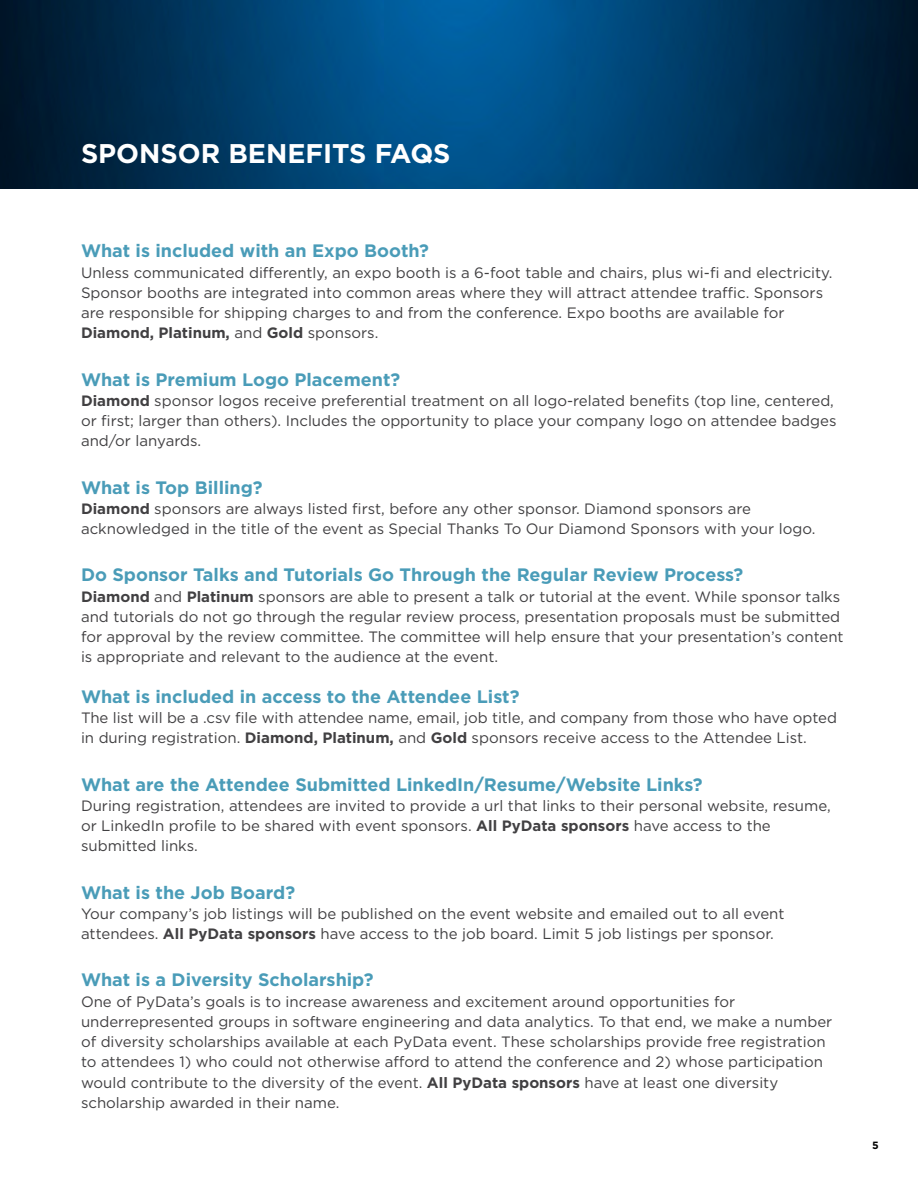
<style>
.page{position:relative;width:918px;height:1188px;background:#fff}
.page>*{position:absolute;margin:0;border:0;box-sizing:border-box;transform-origin:0 0}
.t1{font:700 27px "Gotham";color:#fff}
.t2{font:700 18px "Gotham";color:#4a9cb8}
.t3{font:15px/20.2px "Gotham";color:#414042}
.t4{font:700 10.5px "Gotham";color:#000}
.s1{font-weight:700}
</style>
<div class="page">
<img style="left:0;top:0;width:918px;height:189px">
<h1 class="t1" style="left:81px;top:136px;width:371px">SPONSOR BENEFITS FAQS</h1>
<p class="t2" style="left:81px;top:239px;width:350px">What is included with an Expo Booth?</p>
<p class="t3" style="left:81px;top:262px;width:753px">Unless communicated differently, an expo booth is a 6-foot table and chairs, plus wi-fi and electricity.<br>Sponsor booths are integrated into common areas where they will attract attendee traffic. Sponsors are responsible for shipping charges to and from the conference. Expo booths are available for <span class="s1">Diamond, Platinum,</span> and <span class="s1">Gold</span> sponsors.</p>
<p class="t2" style="left:81px;top:367px;width:321px">What is Premium Logo Placement?</p>
<p class="t3" style="left:81px;top:390px;width:757px"><span class="s1">Diamond</span> sponsor logos receive preferential treatment on all logo-related benefits (top line, centered, or first; larger than others). Includes the opportunity to place your company logo on attendee badges and/or lanyards.</p>
<p class="t2" style="left:81px;top:475px;width:183px">What is Top Billing?</p>
<p class="t3" style="left:81px;top:498px;width:736px"><span class="s1">Diamond</span> sponsors are always listed first, before any other sponsor. Diamond sponsors are acknowledged in the title of the event as Special Thanks To Our Diamond Sponsors with your logo.</p>
<p class="t2" style="left:81px;top:563px;width:664px">Do Sponsor Talks and Tutorials Go Through the Regular Review Process?</p>
<p class="t3" style="left:81px;top:586px;width:764px"><span class="s1">Diamond</span> and <span class="s1">Platinum</span> sponsors are able to present a talk or tutorial at the event. While sponsor talks and tutorials do not go through the regular review process, presentation proposals must be submitted for approval by the review committee. The committee will help ensure that your presentation’s content is appropriate and relevant to the audience at the event.</p>
<p class="t2" style="left:81px;top:685px;width:440px">What is included in access to the Attendee List?</p>
<p class="t3" style="left:81px;top:707px;width:757px">The list will be a .csv file with attendee name, email, job title, and company from those who have opted in during registration. <span class="s1">Diamond, Platinum,</span> and <span class="s1">Gold</span> sponsors receive access to the Attendee List.</p>
<p class="t2" style="left:81px;top:772px;width:623px">What are the Attendee Submitted LinkedIn/Resume/Website Links?</p>
<p class="t3" style="left:81px;top:795px;width:751px">During registration, attendees are invited to provide a url that links to their personal website, resume, or LinkedIn profile to be shared with event sponsors. <span class="s1">All PyData sponsors</span> have access to the submitted links.</p>
<p class="t2" style="left:81px;top:880px;width:216px">What is the Job Board?</p>
<p class="t3" style="left:81px;top:903px;width:705px">Your company’s job listings will be published on the event website and emailed out to all event attendees. <span class="s1">All PyData sponsors</span> have access to the job board. Limit 5 job listings per sponsor.</p>
<p class="t2" style="left:81px;top:968px;width:294px">What is a Diversity Scholarship?</p>
<p class="t3" style="left:81px;top:991px;width:753px">One of PyData’s goals is to increase awareness and excitement around opportunities for underrepresented groups in software engineering and data analytics. To that end, we make a number of diversity scholarships available at each PyData event. These scholarships provide free registration to attendees 1) who could not otherwise afford to attend the conference and 2) whose participation would contribute to the diversity of the event. <span class="s1">All PyData sponsors</span> have at least one diversity scholarship awarded in their name.</p>
<p class="t4" style="left:872px;top:1138px;width:8px">5</p>
</div>
